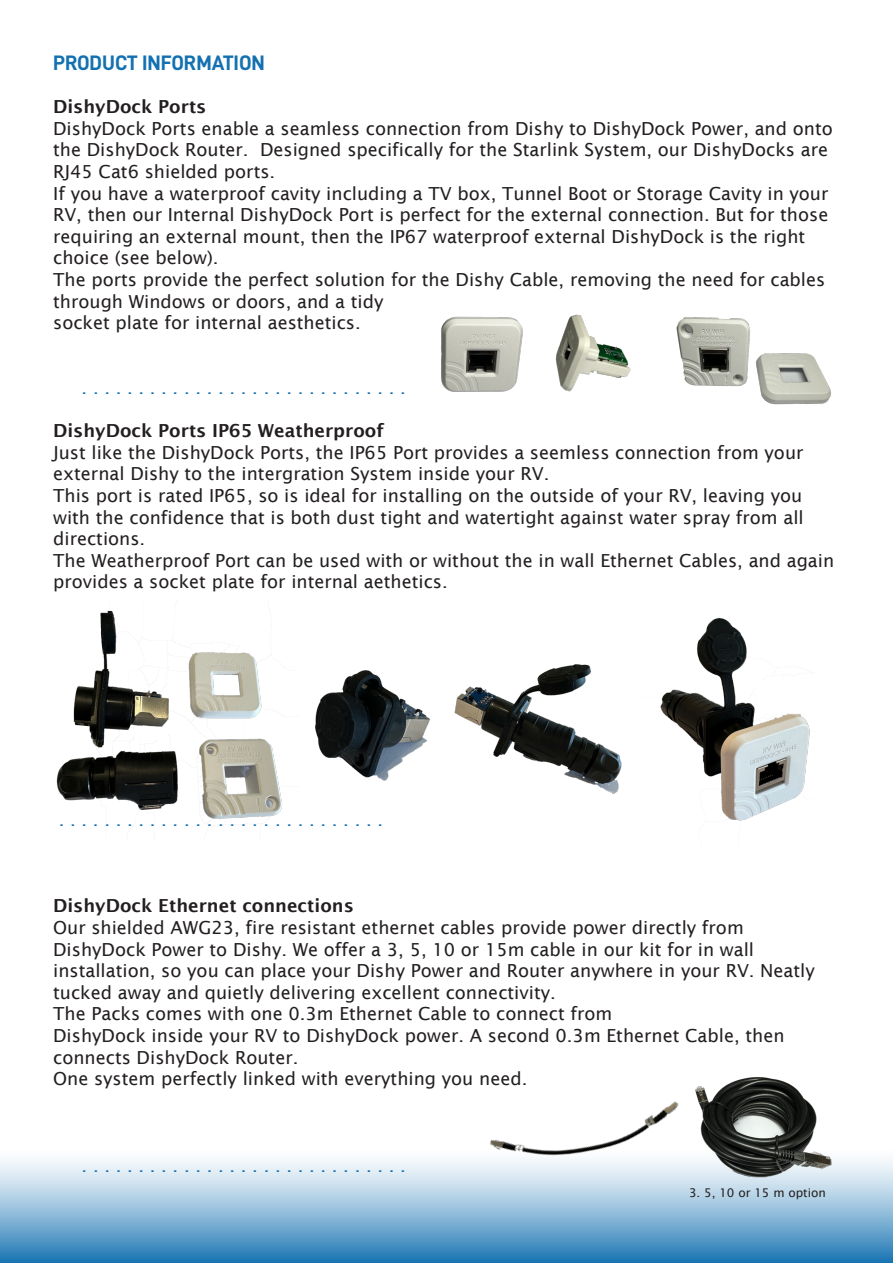
<style>
.page{position:relative;width:893px;height:1263px;background:#fff}
.page>*{position:absolute;margin:0;border:0;box-sizing:border-box;transform-origin:0 0}
.t1{font:21px "D DIN PRO Bold";letter-spacing:-.005em;color:#1371b1}
.t2{font:18px/21.6px "Lucida Sans";color:#231f20}
.t3{font:18px "Lucida Sans";color:#1371b1}
.t4{font:600 18px "Lucida Sans";color:#231f20}
.t5{font:12px "Lucida Sans";color:#231f20}
</style>
<div class="page">
<div style="left:0;top:1149px;width:893px;height:114px;background:linear-gradient(to bottom,#fff,#257cb7)"></div>
<img style="left:441px;top:316px;width:82px;height:76px">
<img style="left:555px;top:314px;width:76px;height:78px">
<img style="left:676px;top:317px;width:155px;height:88px">
<img style="left:689px;top:1077px;width:147px;height:111px">
<img style="left:474px;top:1101px;width:215px;height:124px">
<img style="left:660px;top:617px;width:150px;height:204px">
<img style="left:454px;top:664px;width:168px;height:130px">
<img style="left:315px;top:670px;width:115px;height:111px">
<img style="left:56px;top:610px;width:226px;height:216px">
<p class="t1" style="left:53px;top:51px;width:213px">PRODUCT INFORMATION</p>
<p class="t4" style="left:53px;top:96px;width:155px">DishyDock Ports</p>
<p class="t2" style="left:53px;top:117px;width:781px">DishyDock Ports enable a seamless connection from Dishy to DishyDock Power, and onto the DishyDock Router. Designed specifically for the Starlink System, our DishyDocks are<br>RJ45 Cat6 shielded ports.</p>
<p class="t2" style="left:53px;top:182px;width:777px">If you have a waterproof cavity including a TV box, Tunnel Boot or Storage Cavity in your RV, then our Internal DishyDock Port is perfect for the external connection. But for those requiring an external mount, then the IP67 waterproof external DishyDock is the right choice (see below).</p>
<p class="t2" style="left:53px;top:269px;width:774px">The ports provide the perfect solution for the Dishy Cable, removing the need for cables through Windows or doors, and a tidy<br>socket plate for internal aesthetics.</p>
<p class="t3" style="left:82px;top:377px;width:326px">. . . . . . . . . . . . . . . . . . . . . . . . . . . . .</p>
<p class="t4" style="left:53px;top:420px;width:332px">DishyDock Ports IP65 Weatherproof</p>
<p class="t2" style="left:53px;top:441px;width:752px">Just like the DishyDock Ports, the IP65 Port provides a seemless connection from your external Dishy to the intergration System inside your RV.</p>
<p class="t2" style="left:53px;top:485px;width:752px;text-align:justify">This port is rated IP65, so is ideal for installing on the outside of your RV, leaving you with the confidence that is both dust tight and watertight against water spray from all directions.</p>
<p class="t2" style="left:53px;top:549px;width:783px">The Weatherproof Port can be used with or without the in wall Ethernet Cables, and again provides a socket plate for internal aethetics.</p>
<p class="t3" style="left:59px;top:809px;width:326px">. . . . . . . . . . . . . . . . . . . . . . . . . . . . .</p>
<p class="t4" style="left:53px;top:896px;width:302px">DishyDock Ethernet connections</p>
<p class="t2" style="left:53px;top:917px;width:702px">Our shielded AWG23, fire resistant ethernet cables provide power directly from<br>DishyDock Power to Dishy. We offer a 3, 5, 10 or 15m cable in our kit for in wall</p>
<p class="t2" style="left:53px;top:960px;width:763px">installation, so you can place your Dishy Power and Router anywhere in your RV. Neatly tucked away and quietly delivering excellent connectivity.</p>
<p class="t2" style="left:53px;top:1003px;width:561px">The Packs comes with one 0.3m Ethernet Cable to connect from</p>
<p class="t2" style="left:53px;top:1025px;width:733px">DishyDock inside your RV to DishyDock power. A second 0.3m Ethernet Cable, then</p>
<p class="t2" style="left:53px;top:1046px;width:247px">connects DishyDock Router.</p>
<p class="t2" style="left:53px;top:1068px;width:476px">One system perfectly linked with everything you need.</p>
<p class="t3" style="left:82px;top:1155px;width:326px">. . . . . . . . . . . . . . . . . . . . . . . . . . . . .</p>
<p class="t5" style="left:689px;top:1186px;width:139px">3. 5, 10 or 15 m option</p>
</div>
